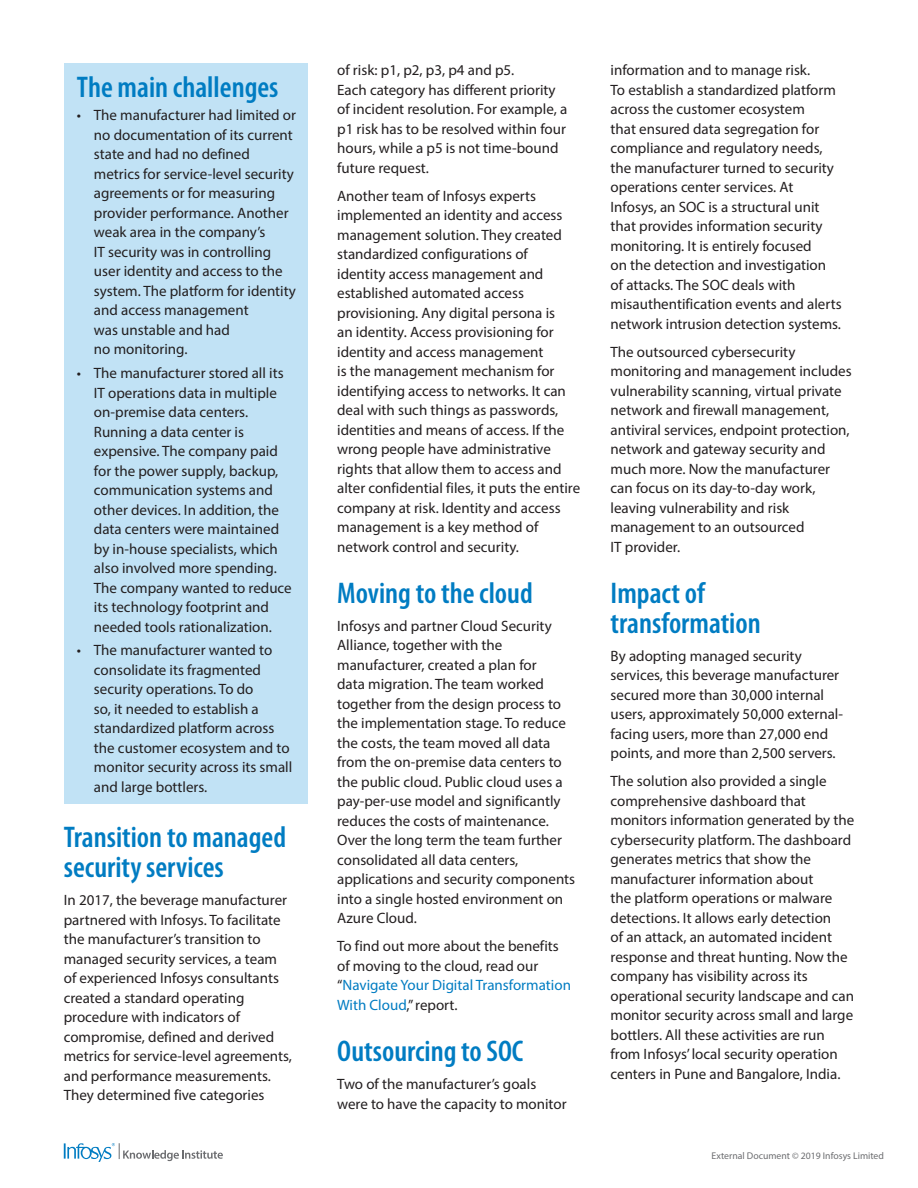
<style>
.page{position:relative;width:918px;height:1188px;background:#fff}
.page>*{position:absolute;margin:0;border:0;box-sizing:border-box;transform-origin:0 0}
.t1{font:600 condensed 30px/30px "Myriad Pro";color:#007cc2}
.t2{font:15px/19.5px "Myriad Pro";color:#231f20}
.t3{font:9.75px "Myriad Pro";color:#6c6d70}
.s1{color:#007cc2}
</style>
<div class="page">
<svg style="left:64px;top:1143px;width:159px;height:19px"></svg>
<div style="left:64px;top:64px;width:243px;height:740px;background:#c1e2f5"></div>
<h1 class="t1" style="left:77px;top:71px;width:203px">The main challenges</h1>
<p class="t2" style="left:94px;top:105px;width:204px;text-indent:-17px">• The manufacturer had limited or no documentation of its current state and had no defined metrics for service‑level security agreements or for measuring provider performance. Another weak area in the company’s<br>IT security was in controlling user identity and access to the system. The platform for identity and access management<br>was unstable and had<br>no monitoring.</p>
<p class="t2" style="left:94px;top:363px;width:199px;text-indent:-17px">• The manufacturer stored all its<br>IT operations data in multiple on-premise data centers.<br>Running a data center is expensive. The company paid for the power supply, backup, communication systems and other devices. In addition, the data centers were maintained by in-house specialists, which also involved more spending.<br>The company wanted to reduce its technology footprint and needed tools rationalization.</p>
<p class="t2" style="left:94px;top:640px;width:200px;text-indent:-17px">• The manufacturer wanted to consolidate its fragmented security operations. To do<br>so, it needed to establish a standardized platform across the customer ecosystem and to monitor security across its small and large bottlers.</p>
<h1 class="t1" style="left:64px;top:822px;width:224px">Transition to managed security services</h1>
<p class="t2" style="left:64px;top:890px;width:230px">In 2017, the beverage manufacturer partnered with Infosys. To facilitate the manufacturer’s transition to managed security services, a team of experienced Infosys consultants created a standard operating procedure with indicators of compromise, defined and derived metrics for service-level agreements, and performance measurements.<br>They determined five categories</p>
<p class="t2" style="left:337px;top:60px;width:232px">of risk: p1, p2, p3, p4 and p5.<br>Each category has different priority of incident resolution. For example, a p1 risk has to be resolved within four hours, while a p5 is not time-bound future request.</p>
<p class="t2" style="left:337px;top:186px;width:245px">Another team of Infosys experts implemented an identity and access management solution. They created standardized configurations of<br>identity access management and established automated access provisioning. Any digital persona is<br>an identity. Access provisioning for identity and access management<br>is the management mechanism for identifying access to networks. It can deal with such things as passwords, identities and means of access. If the wrong people have administrative rights that allow them to access and alter confidential files, it puts the entire company at risk. Identity and access management is a key method of network control and security.</p>
<h1 class="t1" style="left:337px;top:577px;width:197px">Moving to the cloud</h1>
<p class="t2" style="left:337px;top:616px;width:240px">Infosys and partner Cloud Security Alliance, together with the manufacturer, created a plan for<br>data migration. The team worked together from the design process to the implementation stage. To reduce the costs, the team moved all data from the on-premise data centers to the public cloud. Public cloud uses a pay-per-use model and significantly reduces the costs of maintenance.<br>Over the long term the team further consolidated all data centers, applications and security components into a single hosted environment on Azure Cloud.</p>
<p class="t2" style="left:337px;top:936px;width:235px">To find out more about the benefits of moving to the cloud, read our “<span class="s1">Navigate Your Digital Transformation<br>With Cloud</span>,” report.</p>
<h1 class="t1" style="left:337px;top:1036px;width:188px">Outsourcing to SOC</h1>
<p class="t2" style="left:337px;top:1074px;width:231px">Two of the manufacturer’s goals were to have the capacity to monitor</p>
<p class="t2" style="left:611px;top:60px;width:233px">information and to manage risk.<br>To establish a standardized platform across the customer ecosystem<br>that ensured data segregation for compliance and regulatory needs, the manufacturer turned to security operations center services. At Infosys, an SOC is a structural unit that provides information security monitoring. It is entirely focused<br>on the detection and investigation of attacks. The SOC deals with misauthentification events and alerts network intrusion detection systems.</p>
<p class="t2" style="left:611px;top:342px;width:243px">The outsourced cybersecurity monitoring and management includes vulnerability scanning, virtual private network and firewall management, antiviral services, endpoint protection, network and gateway security and much more. Now the manufacturer can focus on its day-to-day work, leaving vulnerability and risk management to an outsourced<br>IT provider.</p>
<h1 class="t1" style="left:611px;top:577px;width:152px">Impact of transformation</h1>
<p class="t2" style="left:611px;top:646px;width:234px">By adopting managed security services, this beverage manufacturer secured more than 30,000 internal users, approximately 50,000 external&shy;facing users, more than 27,000 end points, and more than 2,500 servers.</p>
<p class="t2" style="left:611px;top:771px;width:245px">The solution also provided a single comprehensive dashboard that monitors information generated by the cybersecurity platform. The dashboard generates metrics that show the manufacturer information about<br>the platform operations or malware detections. It allows early detection<br>of an attack, an automated incident response and threat hunting. Now the company has visibility across its operational security landscape and can monitor security across small and large bottlers. All these activities are run from Infosys’ local security operation centers in Pune and Bangalore, India.</p>
<p class="t3" style="left:712px;top:1150px;width:174px">External Document © 2019 Infosys Limited</p>
</div>
